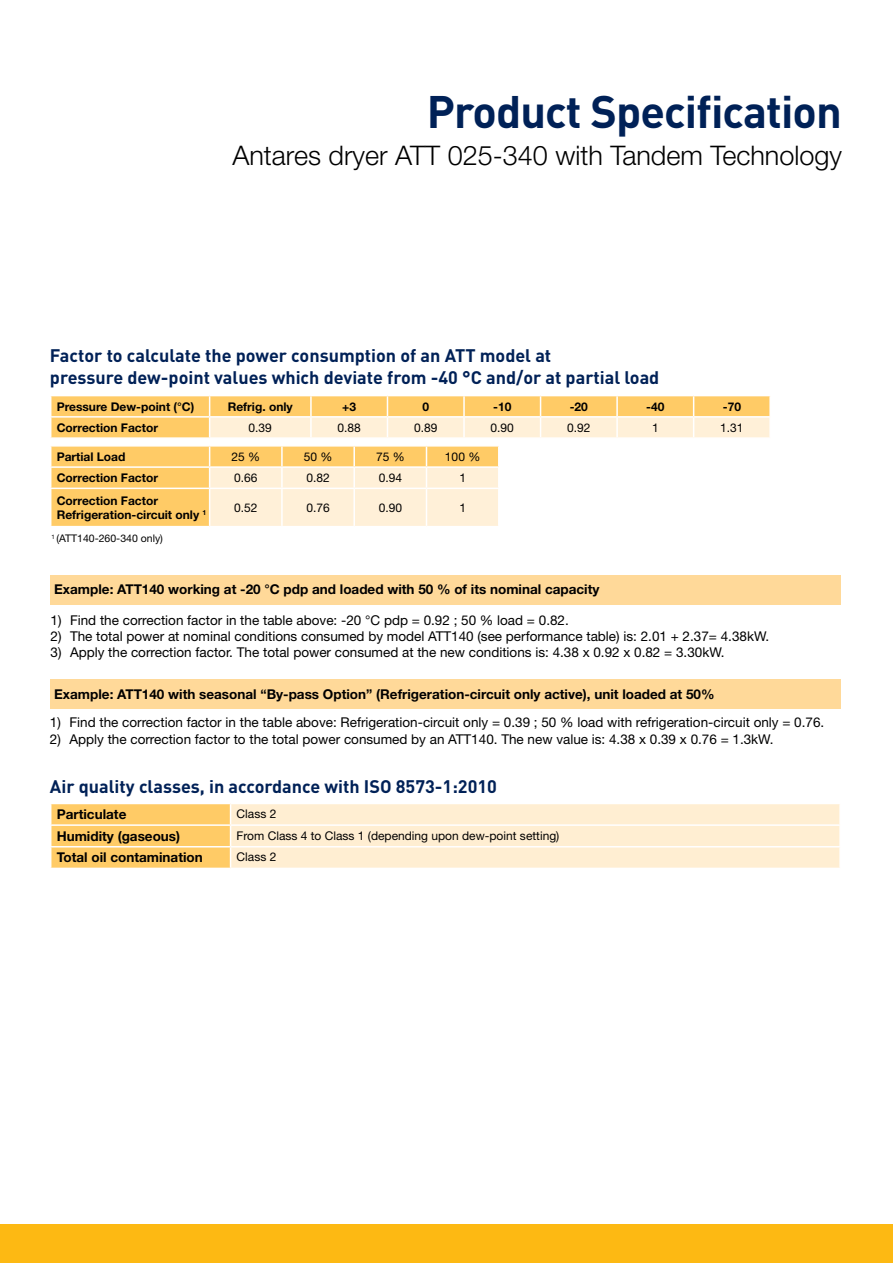
<style>
.page{position:relative;width:893px;height:1263px;background:#fff}
.page>*{position:absolute;margin:0;border:0;box-sizing:border-box;transform-origin:0 0}
.t1{font:700 45px "DINOT";letter-spacing:-.02em;color:#002157}
.t2{font:300 27px "Helvetica Neue LT Std";color:#000}
.t3{font:700 18px/21.6px "DINOT";color:#002157}
.t4{font:13.5px "Helvetica Neue LT Std";color:#000}
.t5{font:700 13.5px "Helvetica Neue LT Std";color:#000}
.t6{font:700 12px/14.4px "Helvetica Neue LT Std";color:#000}
.t7{font:12px "Helvetica Neue LT Std";color:#000}
.t8{font:10.5px "Helvetica Neue LT Std";color:#000}
</style>
<div class="page">
<div style="left:0;top:1225px;width:893px;height:38px;background:#fdb913"></div>
<svg style="left:50px;top:396px;width:720px;height:41px"></svg>
<svg style="left:50px;top:446px;width:449px;height:80px"></svg>
<hr style="left:498px;top:468px;width:2px;height:20px;background:#fff">
<hr style="left:50px;top:488px;width:160px;height:1px;background:#fff">
<hr style="left:50px;top:489px;width:1px;height:37px;background:#fff">
<hr style="left:210px;top:488px;width:72px;height:1px;background:#fff">
<hr style="left:209px;top:489px;width:1px;height:37px;background:#fff">
<hr style="left:282px;top:488px;width:72px;height:1px;background:#fff">
<hr style="left:281px;top:489px;width:2px;height:37px;background:#fff">
<hr style="left:354px;top:488px;width:72px;height:1px;background:#fff">
<hr style="left:353px;top:489px;width:2px;height:37px;background:#fff">
<hr style="left:426px;top:488px;width:74px;height:1px;background:#fff">
<hr style="left:426px;top:489px;width:1px;height:37px;background:#fff">
<hr style="left:498px;top:489px;width:2px;height:37px;background:#fff">
<div style="left:50px;top:575px;width:791px;height:29px;background:#ffd999"></div>
<div style="left:50px;top:679px;width:791px;height:30px;background:#ffd999"></div>
<svg style="left:50px;top:803px;width:790px;height:65px"></svg>
<hr style="left:839px;top:847px;width:2px;height:21px;background:#fff">
<h1 class="t1" style="left:427px;top:81px;width:416px">Product Specification</h1>
<h2 class="t2" style="left:232px;top:139px;width:611px">Antares dryer ATT 025-340 with Tandem Technology</h2>
<h3 class="t3" style="left:50px;top:344px;width:611px">Factor to calculate the power consumption of an ATT model at<br>pressure dew-point values which deviate from -40 °C and/or at partial load</h3>
<p class="t6" style="left:57px;top:399px;width:139px">Pressure Dew-point (°C)</p>
<p class="t6" style="left:228px;top:399px;width:67px">Refrig. only</p>
<p class="t6" style="left:342px;top:399px;width:15px">+3</p>
<p class="t6" style="left:422px;top:399px;width:8px">0</p>
<p class="t6" style="left:493px;top:399px;width:20px">-10</p>
<p class="t6" style="left:570px;top:399px;width:20px">-20</p>
<p class="t6" style="left:646px;top:399px;width:20px">-40</p>
<p class="t6" style="left:723px;top:399px;width:20px">-70</p>
<p class="t6" style="left:57px;top:420px;width:103px">Correction Factor</p>
<p class="t7" style="left:249px;top:420px;width:25px">0.39</p>
<p class="t7" style="left:338px;top:420px;width:25px">0.88</p>
<p class="t7" style="left:414px;top:420px;width:25px">0.89</p>
<p class="t7" style="left:491px;top:420px;width:25px">0.90</p>
<p class="t7" style="left:567px;top:420px;width:25px">0.92</p>
<p class="t7" style="left:652px;top:420px;width:8px">1</p>
<p class="t7" style="left:720px;top:420px;width:25px">1.31</p>
<p class="t6" style="left:57px;top:449px;width:70px">Partial Load</p>
<p class="t7" style="left:231px;top:449px;width:30px">25 %</p>
<p class="t7" style="left:304px;top:449px;width:30px">50 %</p>
<p class="t7" style="left:376px;top:449px;width:30px">75 %</p>
<p class="t7" style="left:445px;top:449px;width:37px">100 %</p>
<p class="t6" style="left:57px;top:470px;width:103px">Correction Factor</p>
<p class="t7" style="left:234px;top:471px;width:25px">0.66</p>
<p class="t7" style="left:306px;top:471px;width:25px">0.82</p>
<p class="t7" style="left:379px;top:471px;width:25px">0.94</p>
<p class="t7" style="left:459px;top:471px;width:8px">1</p>
<p class="t6" style="left:57px;top:493px;width:151px">Correction Factor<br>Refrigeration-circuit only <sup>1</sup></p>
<p class="t7" style="left:234px;top:500px;width:25px">0.52</p>
<p class="t7" style="left:306px;top:500px;width:25px">0.76</p>
<p class="t7" style="left:379px;top:500px;width:25px">0.90</p>
<p class="t7" style="left:459px;top:500px;width:8px">1</p>
<p class="t8" style="left:51px;top:532px;width:113px"><sup>1</sup> (ATT140-260-340 only)</p>
<p class="t5" style="left:54px;top:581px;width:547px">Example: ATT140 working at -20 °C pdp and loaded with 50 % of its nominal capacity</p>
<p class="t4" style="left:51px;top:612px;width:520px">1) Find the correction factor in the table above: -20 °C pdp = 0.92 ; 50 % load = 0.82.</p>
<p class="t4" style="left:51px;top:628px;width:720px">2) The total power at nominal conditions consumed by model ATT140 (see performance table) is: 2.01 + 2.37= 4.38kW.</p>
<p class="t4" style="left:51px;top:644px;width:676px">3) Apply the correction factor. The total power consumed at the new conditions is: 4.38 x 0.92 x 0.82 = 3.30kW.</p>
<p class="t5" style="left:54px;top:686px;width:662px">Example: ATT140 with seasonal “By-pass Option” (Refrigeration-circuit only active), unit loaded at 50%</p>
<p class="t4" style="left:50px;top:715px;width:776px">1) Find the correction factor in the table above: Refrigeration-circuit only = 0.39 ; 50 % load with refrigeration-circuit only = 0.76.</p>
<p class="t4" style="left:50px;top:731px;width:725px">2) Apply the correction factor to the total power consumed by an ATT140. The new value is: 4.38 x 0.39 x 0.76 = 1.3kW.</p>
<h3 class="t3" style="left:50px;top:775px;width:449px">Air quality classes, in accordance with ISO 8573-1:2010</h3>
<p class="t5" style="left:57px;top:806px;width:71px">Particulate</p>
<p class="t7" style="left:237px;top:807px;width:41px">Class 2</p>
<p class="t5" style="left:57px;top:827px;width:125px">Humidity (gaseous)</p>
<p class="t7" style="left:237px;top:828px;width:324px">From Class 4 to Class 1 (depending upon dew-point setting)</p>
<p class="t5" style="left:57px;top:849px;width:148px">Total oil contamination</p>
<p class="t7" style="left:237px;top:850px;width:41px">Class 2</p>
</div>
